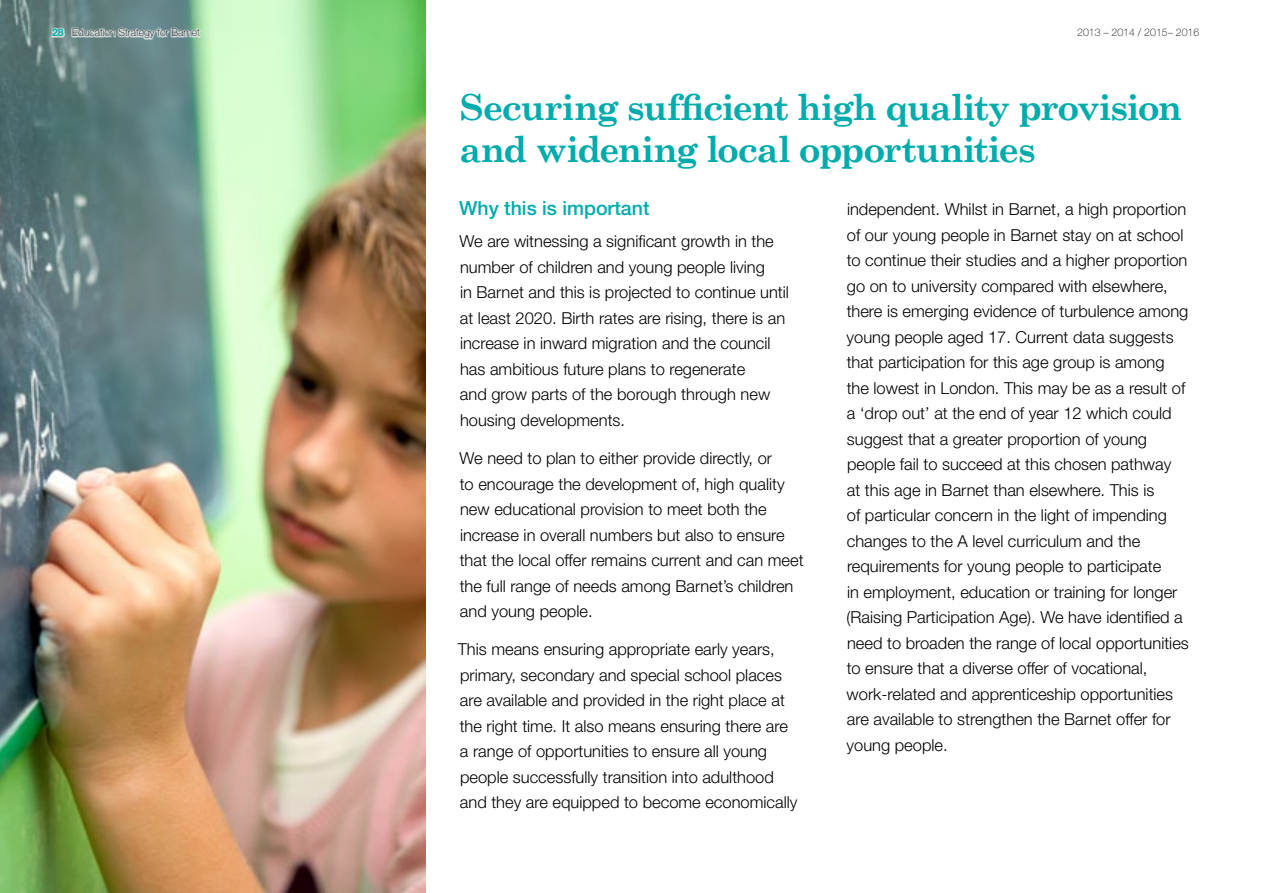
<style>
.page{position:relative;width:1263px;height:893px;background:#fff}
.page>*{position:absolute;margin:0;border:0;box-sizing:border-box;transform-origin:0 0}
.Chapter_Header{font:700 36px/42px "Century Schoolbook";letter-spacing:-.04em;color:#00abab}
.Body_Header{font:500 19.5px "Helvetica Neue";color:#00abab}
.Body{font:300 16.5px/25.5px "Helvetica Neue";color:#000}
.t1{font:100 10.5px "Helvetica Neue";color:#000}
.s1{font-weight:700;color:#00abab}
</style>
<div class="page">
<img style="left:0;top:0;width:425px;height:893px">
<div style="left:71px;top:27px;width:1129px;height:13px;background:#fff;opacity:.75"></div>
<div style="left:50px;top:27px;width:15px;height:11px;background:#fff;opacity:.75"></div>
<p class="t1" style="left:52px;top:26px;width:149px"><span class="s1">28</span> Education Strategy for Barnet</p>
<p class="t1" style="left:1077px;top:26px;width:123px">2013 – 2014 / 2015– 2016</p>
<p class="Chapter_Header" style="left:459px;top:86px;width:724px">Securing sufficient high quality provision and widening local opportunities</p>
<p class="Body_Header" style="left:459px;top:197px;width:192px">Why this is important</p>
<p class="Body" style="left:460px;top:228px;width:331px">We are witnessing a significant growth in the number of children and young people living<br>in Barnet and this is projected to continue until at least 2020. Birth rates are rising, there is an increase in inward migration and the council has ambitious future plans to regenerate<br>and grow parts of the borough through new housing developments.</p>
<p class="Body" style="left:460px;top:445px;width:345px">We need to plan to either provide directly, or<br>to encourage the development of, high quality new educational provision to meet both the increase in overall numbers but also to ensure that the local offer remains current and can meet the full range of needs among Barnet’s children and young people.</p>
<p class="Body" style="left:458px;top:636px;width:341px">This means ensuring appropriate early years, primary, secondary and special school places are available and provided in the right place at the right time. It also means ensuring there are a range of opportunities to ensure all young people successfully transition into adulthood and they are equipped to become economically</p>
<p class="Body" style="left:846px;top:196px;width:344px">independent. Whilst in Barnet, a high proportion of our young people in Barnet stay on at school to continue their studies and a higher proportion go on to university compared with elsewhere, there is emerging evidence of turbulence among young people aged 17. Current data suggests that participation for this age group is among the lowest in London. This may be as a result of a ‘drop out’ at the end of year 12 which could suggest that a greater proportion of young people fail to succeed at this chosen pathway<br>at this age in Barnet than elsewhere. This is<br>of particular concern in the light of impending changes to the A level curriculum and the requirements for young people to participate<br>in employment, education or training for longer (Raising Participation Age). We have identified a need to broaden the range of local opportunities to ensure that a diverse offer of vocational, work-related and apprenticeship opportunities are available to strengthen the Barnet offer for young people.</p>
</div>
